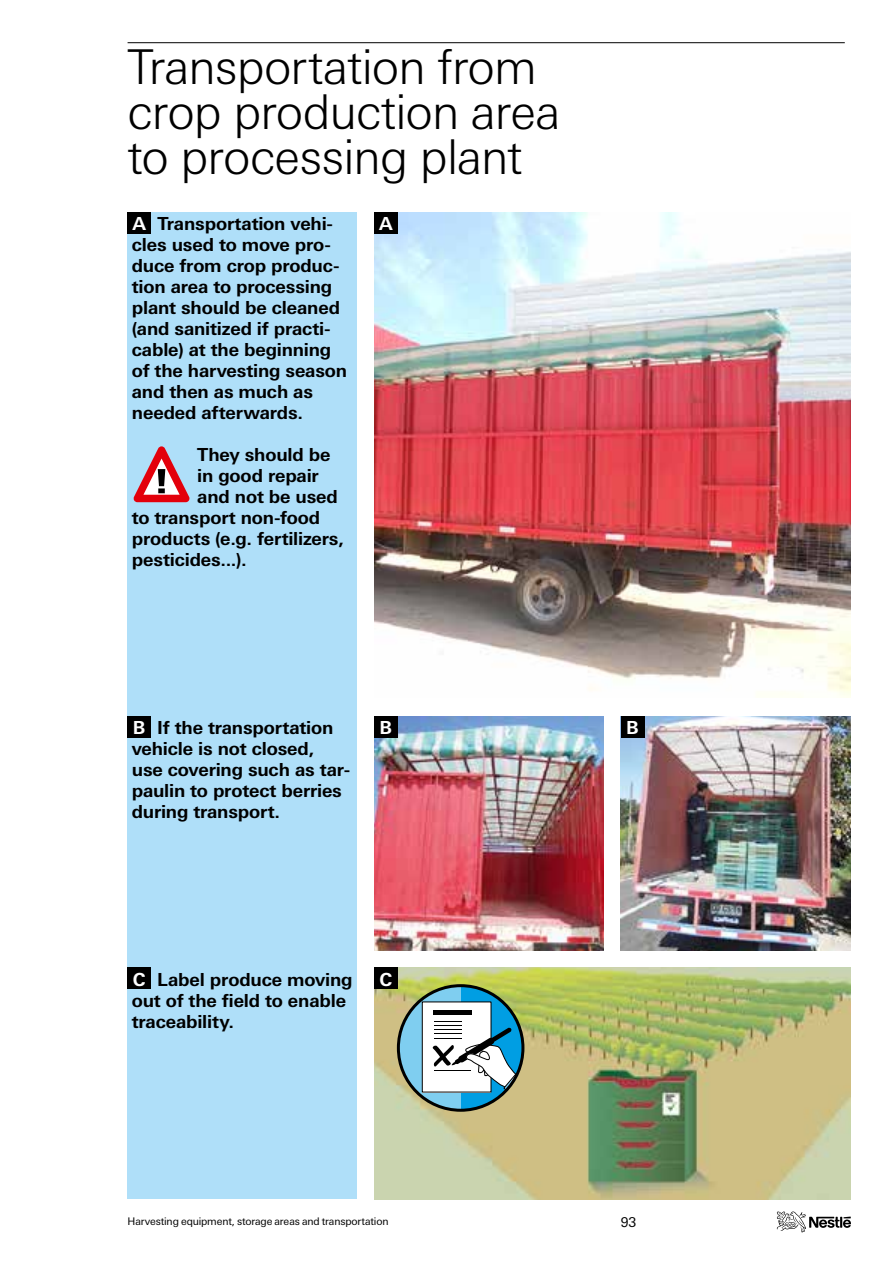
<style>
.page{position:relative;width:893px;height:1263px;background:#fff}
.page>*{position:absolute;margin:0;border:0;box-sizing:border-box;transform-origin:0 0}
.t1{font:300 48px/45px "LT Univers Basic";letter-spacing:-.02em;color:#000}
.t2{font:700 18px/21px "LT Univers Basic";letter-spacing:-.01em;color:#000}
.t3{font:700 18px "LT Univers Basic";color:#fff}
.t4{font:13.5px "LT Univers Basic";color:#000}
.t5{font:10.5px "LT Univers Basic";letter-spacing:-.015em;color:#000}
</style>
<div class="page">
<img style="left:374px;top:213px;width:476px;height:484px">
<img style="left:621px;top:716px;width:229px;height:234px">
<img style="left:374px;top:716px;width:230px;height:234px">
<div style="left:128px;top:213px;width:229px;height:986px;background:#afdff9"></div>
<div style="left:374px;top:213px;width:24px;height:21px;background:#000"></div>
<hr style="left:128px;top:42px;width:717px;height:1px;background:#000">
<svg style="left:133px;top:446px;width:56px;height:56px"></svg>
<div style="left:374px;top:716px;width:24px;height:22px;background:#000"></div>
<img style="left:374px;top:967px;width:476px;height:232px">
<svg style="left:398px;top:986px;width:125px;height:124px"></svg>
<svg style="left:398px;top:986px;width:63px;height:124px;background:#8eb6ad"></svg>
<div style="left:422px;top:1002px;width:69px;height:90px;background:#fff"></div>
<div style="left:422px;top:1001px;width:69px;height:91px;border:1px solid #000"></div>
<div style="left:434px;top:1010px;width:38px;height:5px;background:#000"></div>
<svg style="left:431px;top:1020px;width:92px;height:90px"></svg>
<div style="left:397px;top:984px;width:127px;height:128px;border:3px solid #000;border-radius:50%"></div>
<div style="left:128px;top:213px;width:23px;height:21px;background:#000"></div>
<div style="left:128px;top:716px;width:23px;height:22px;background:#000"></div>
<div style="left:128px;top:967px;width:23px;height:22px;background:#000"></div>
<div style="left:621px;top:716px;width:23px;height:22px;background:#000"></div>
<div style="left:374px;top:967px;width:24px;height:22px;background:#000"></div>
<svg style="left:777px;top:1211px;width:74px;height:21px"></svg>
<h1 class="t1" style="left:128px;top:44px;width:434px">Transportation from crop production area to processing plant</h1>
<p class="t2" style="left:132px;top:213px;width:217px;text-indent:26px">Transportation vehi&shy;cles used to move pro&shy;duce from crop produc&shy;tion area to processing plant should be cleaned (and sanitized if practi&shy;cable) at the beginning of the harvesting season and then as much as needed afterwards.</p>
<p class="t2" style="left:197px;top:444px;width:135px">They should be</p>
<p class="t2" style="left:197px;top:465px;width:123px">in good repair</p>
<p class="t2" style="left:197px;top:486px;width:142px">and not be used</p>
<p class="t2" style="left:132px;top:507px;width:190px">to transport non-food</p>
<p class="t2" style="left:132px;top:528px;width:214px">products (e.g. fertilizers,</p>
<p class="t2" style="left:132px;top:549px;width:116px">pesticides...).</p>
<p class="t3" style="left:132px;top:212px;width:15px">A</p>
<p class="t3" style="left:379px;top:212px;width:15px">A</p>
<p class="t3" style="left:133px;top:716px;width:14px">B</p>
<p class="t2" style="left:132px;top:717px;width:220px;text-indent:26px">If the transportation vehicle is not closed, use covering such as tar&shy;paulin to protect berries during transport.</p>
<p class="t3" style="left:380px;top:716px;width:14px">B</p>
<p class="t3" style="left:133px;top:968px;width:14px">C</p>
<p class="t3" style="left:380px;top:968px;width:14px">B</p>
<p class="t3" style="left:379px;top:968px;width:14px">C</p>
<p class="t2" style="left:132px;top:969px;width:222px;text-indent:26px">Label produce moving out of the field to enable traceability.</p>
<p class="t3" style="left:626px;top:716px;width:14px">B</p>
<p class="t5" style="left:128px;top:1215px;width:263px">Harvesting equipment, storage areas and transportation</p>
<p class="t4" style="left:621px;top:1215px;width:17px">93</p>
</div>
